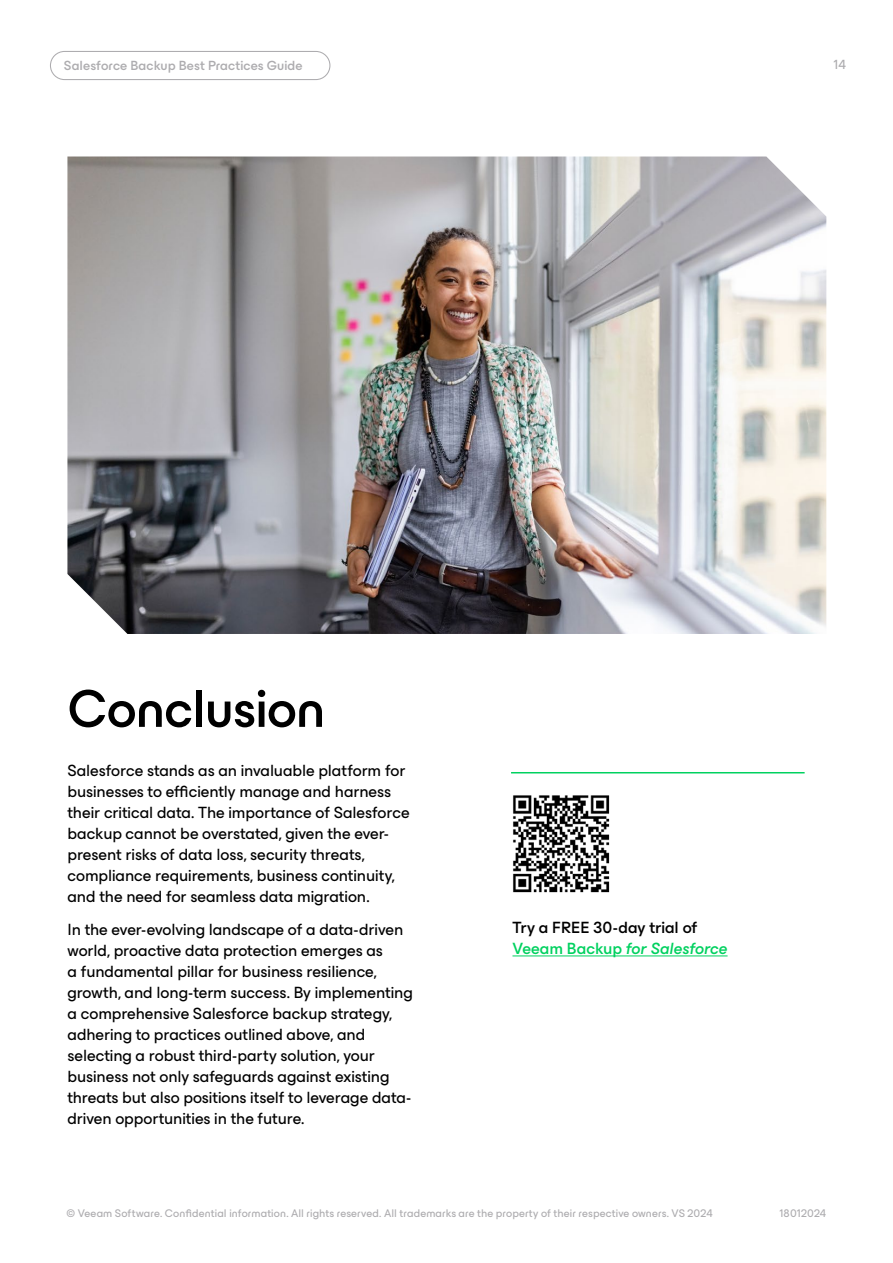
<style>
.page{position:relative;width:893px;height:1263px;background:#fff}
.page>*{position:absolute;margin:0;border:0;box-sizing:border-box;transform-origin:0 0}
.t1{font:500 54px "ES Build";letter-spacing:-.01em;color:#000}
.t2{font:16.5px/21px "ES Build Neutral";letter-spacing:-.005em;color:#000}
.t3{font:500 16.5px/21px "ES Build Neutral";letter-spacing:-.005em;color:#000}
.t4{font:500 13.5px "ES Build";letter-spacing:.005em;color:#adacaf}
.t5{font:13.5px "ES Build";color:#adacaf}
.t6{font:11.25px "ES Build";letter-spacing:.01em;color:#adacaf}
.s1{color:#00d15f}
.s2{font-style:italic;color:#00d15f}
</style>
<div class="page">
<img style="left:67px;top:157px;width:759px;height:477px">
<div style="left:50px;top:51px;width:280px;height:29px;border:1px solid #adacaf;border-radius:14px"></div>
<hr style="left:512px;top:955px;width:216px;height:1px;background:#00d15f">
<img style="left:513px;top:795px;width:97px;height:98px">
<hr style="left:511px;top:772px;width:294px;height:1px;background:#00d15f">
<p class="t4" style="left:64px;top:55px;width:240px">Salesforce Backup Best Practices Guide</p>
<p class="t5" style="left:834px;top:54px;width:14px">14</p>
<h1 class="t1" style="left:68px;top:666px;width:259px">Conclusion</h1>
<p class="t2" style="left:68px;top:758px;width:344px">Salesforce stands as an invaluable platform for businesses to efficiently manage and harness their critical data. The importance of Salesforce backup cannot be overstated, given the ever&shy;present risks of data loss, security threats, compliance requirements, business continuity, and the need for seamless data migration.</p>
<p class="t2" style="left:68px;top:917px;width:347px">In the ever-evolving landscape of a data-driven world, proactive data protection emerges as<br>a fundamental pillar for business resilience, growth, and long-term success. By implementing a comprehensive Salesforce backup strategy, adhering to practices outlined above, and selecting a robust third-party solution, your business not only safeguards against existing threats but also positions itself to leverage data&shy;driven opportunities in the future.</p>
<p class="t3" style="left:512px;top:915px;width:217px">Try a FREE 30-day trial of<br><span class="s1">Veeam Backup</span> <span class="s2">for Salesforce</span></p>
<p class="t6" style="left:66px;top:1205px;width:648px">© Veeam Software. Confidential information. All rights reserved. All trademarks are the property of their respective owners. VS 2024</p>
<p class="t6" style="left:779px;top:1204px;width:48px">18012024</p>
</div>
